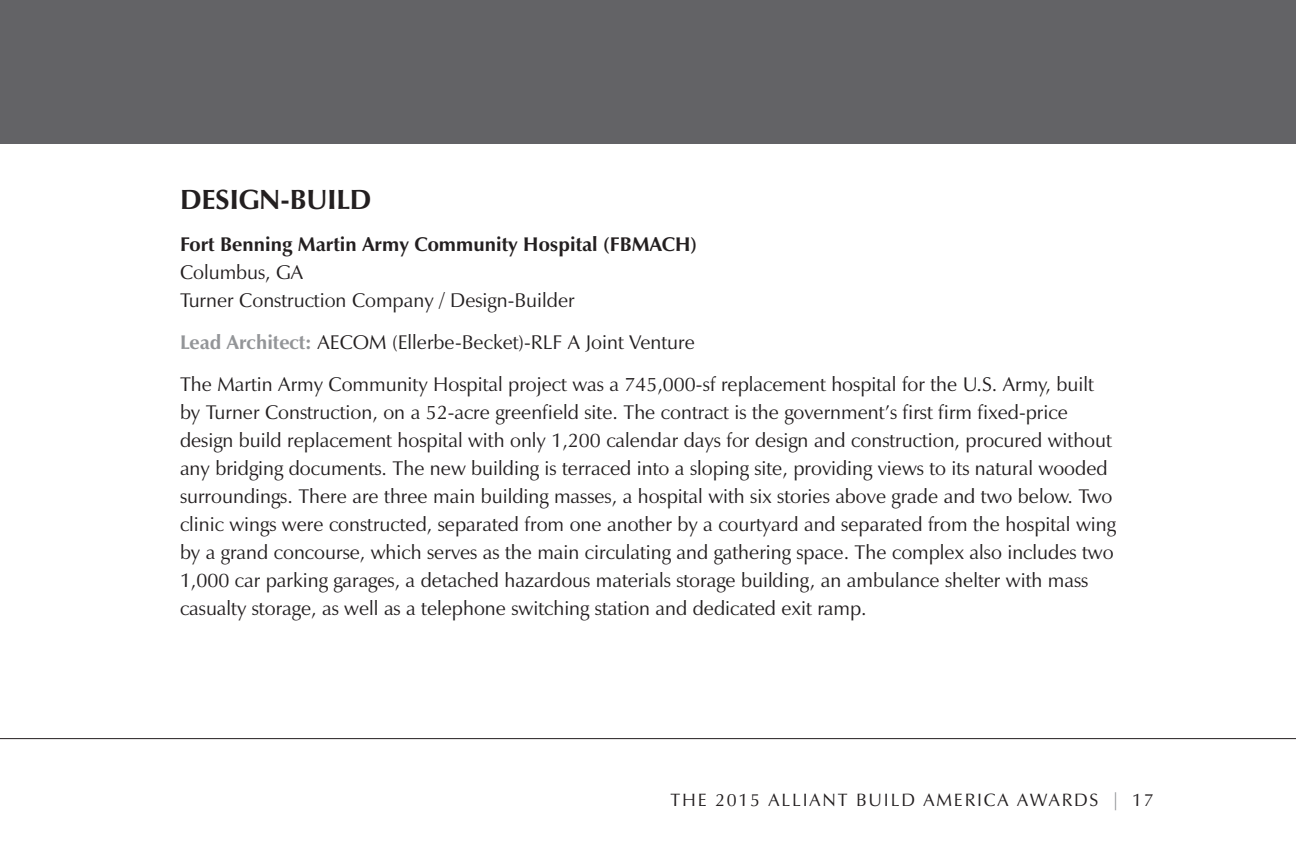
<style>
.page{position:relative;width:1296px;height:864px;background:#fff}
.page>*{position:absolute;margin:0;border:0;box-sizing:border-box;transform-origin:0 0}
.category_head{font:700 28px "Zapf Humanist 601 BT";color:#231f20}
.body10{font:20px/28px "Zapf Humanist 601 BT";color:#231f20}
.colon_text{font:20px "Zapf Humanist 601 BT";color:#231f20}
.body10_nospace{font:20px "Zapf Humanist 601 BT";color:#231f20}
.body10-2{font:700 20px "Zapf Humanist 601 BT";color:#231f20}
.t1{font:18px "Zapf Humanist 601 BT";letter-spacing:.1em;color:#231f20}
.s1{font-weight:700;color:#939598}
.s2{color:#939598}
</style>
<div class="page">
<div style="left:0;top:0;width:1296px;height:144px;background:#636366"></div>
<hr style="left:0;top:738px;width:1296px;height:1px;background:#231f20">
<p class="category_head" style="left:180px;top:182px;width:193px">DESIGN-BUILD</p>
<p class="body10-2" style="left:180px;top:231px;width:519px">Fort Benning Martin Army Community Hospital (FBMACH)</p>
<p class="body10_nospace" style="left:180px;top:259px;width:125px">Columbus, GA</p>
<p class="body10_nospace" style="left:180px;top:287px;width:396px">Turner Construction Company / Design-Builder</p>
<p class="colon_text" style="left:180px;top:329px;width:516px"><span class="s1">Lead Architect:</span> AECOM (Ellerbe-Becket)-RLF A Joint Venture</p>
<p class="body10" style="left:180px;top:370px;width:937px">The Martin Army Community Hospital project was a 745,000-sf replacement hospital for the U.S. Army, built by Turner Construction, on a 52-acre greenfield site. The contract is the government’s first firm fixed-price design build replacement hospital with only 1,200 calendar days for design and construction, procured without any bridging documents. The new building is terraced into a sloping site, providing views to its natural wooded surroundings. There are three main building masses, a hospital with six stories above grade and two below. Two clinic wings were constructed, separated from one another by a courtyard and separated from the hospital wing by a grand concourse, which serves as the main circulating and gathering space. The complex also includes two 1,000 car parking garages, a detached hazardous materials storage building, an ambulance shelter with mass casualty storage, as well as a telephone switching station and dedicated exit ramp.</p>
<p class="t1" style="left:671px;top:788px;width:485px">THE 2015 ALLIANT BUILD AMERICA AWARDS <span class="s2">|</span> 17</p>
</div>
